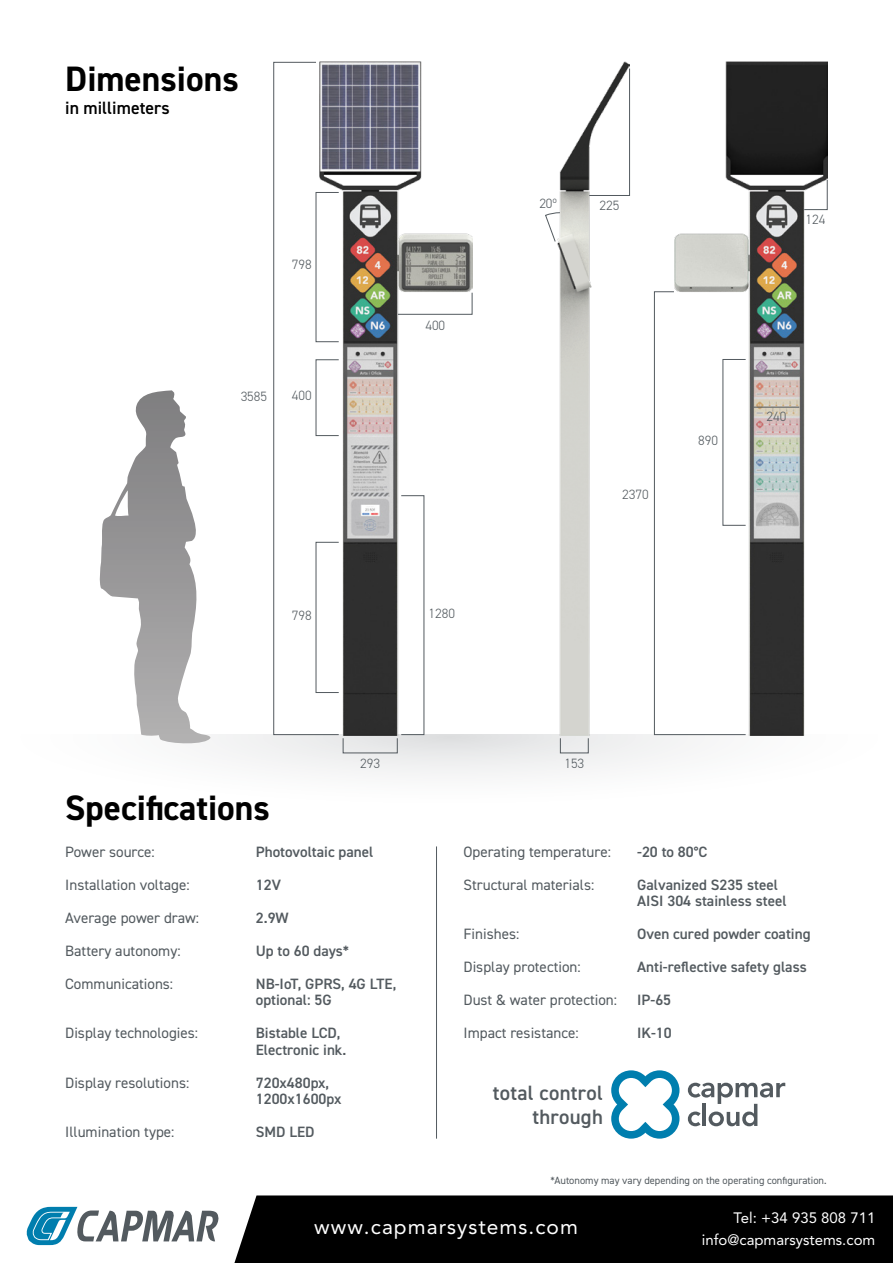
<style>
.page{position:relative;width:893px;height:1263px;background:#fff}
.page>*{position:absolute;margin:0;border:0;box-sizing:border-box;transform-origin:0 0}
.t1{font:700 35.4px "DIN2014";color:#000}
.t2{font:21px "Avenir LT Std";letter-spacing:.05em;color:#fff}
.t3{font:600 20.7px/23.7px "DIN2014";letter-spacing:.015em;color:#535a5f;text-align:right}
.t4{font:600 17.85px "DIN2014";color:#000}
.t5{font:15px "DIN2014";color:#535a5f}
.t6{font:600 15px/16.5px "DIN2014";color:#535a5f}
.t7{font:15px/21.9px "Avenir LT Std";color:#fff;text-align:right}
.t8{font:300 13.5px "DIN2014";color:#535a5f}
.t9{font:10.5px "DIN2014";color:#535a5f}
</style>
<div class="page">
<div style="left:1px;top:735px;width:892px;height:159px;background:linear-gradient(to bottom,#f5f6f6,#fff)"></div>
<img style="left:339px;top:62px;width:134px;height:673px">
<img style="left:557px;top:62px;width:73px;height:673px">
<img style="left:674px;top:62px;width:153px;height:673px">
<svg style="left:99px;top:390px;width:112px;height:355px"></svg>
<svg style="left:273px;top:62px;width:66px;height:673px"></svg>
<svg style="left:654px;top:291px;width:92px;height:444px"></svg>
<hr style="left:753px;top:407px;width:46px;height:1px;background:#535a5f">
<svg style="left:397px;top:292px;width:75px;height:23px"></svg>
<svg style="left:589px;top:68px;width:41px;height:128px"></svg>
<svg style="left:804px;top:180px;width:24px;height:30px"></svg>
<svg style="left:545px;top:212px;width:15px;height:30px"></svg>
<div style="left:234px;top:1195px;width:659px;height:68px;background:#000"></div>
<svg style="left:26px;top:1207px;width:193px;height:38px"></svg>
<hr style="left:436px;top:846px;width:1px;height:292px;background:#535a5f">
<svg style="left:611px;top:1070px;width:68px;height:68px"></svg>
<svg style="left:688px;top:1083px;width:97px;height:43px"></svg>
<h1 class="t1" style="left:65px;top:55px;width:175px">Dimensions</h1>
<p class="t4" style="left:65px;top:96px;width:106px">in millimeters</p>
<p class="t8" style="left:292px;top:257px;width:21px">798</p>
<p class="t8" style="left:241px;top:388px;width:28px">3585</p>
<p class="t8" style="left:292px;top:388px;width:21px">400</p>
<p class="t8" style="left:292px;top:607px;width:21px">798</p>
<p class="t8" style="left:425px;top:317px;width:21px">400</p>
<p class="t8" style="left:429px;top:605px;width:28px">1280</p>
<p class="t8" style="left:539px;top:195px;width:20px">20º</p>
<p class="t8" style="left:599px;top:197px;width:21px">225</p>
<p class="t8" style="left:806px;top:211px;width:21px">124</p>
<p class="t8" style="left:622px;top:486px;width:28px">2370</p>
<p class="t8" style="left:698px;top:432px;width:21px">890</p>
<p class="t8" style="left:767px;top:409px;width:21px">240</p>
<p class="t8" style="left:360px;top:755px;width:21px">293</p>
<p class="t8" style="left:564px;top:755px;width:21px">153</p>
<h1 class="t1" style="left:65px;top:784px;width:206px">Specifications</h1>
<p class="t6" style="left:256px;top:843px;width:119px">Photovoltaic panel</p>
<p class="t6" style="left:256px;top:876px;width:27px">12V</p>
<p class="t6" style="left:256px;top:909px;width:34px">2.9W</p>
<p class="t6" style="left:256px;top:942px;width:95px">Up to 60 days*</p>
<p class="t6" style="left:256px;top:975px;width:142px">NB-IoT, GPRS, 4G LTE, optional: 5G</p>
<p class="t6" style="left:256px;top:1024px;width:92px">Bistable LCD,<br>Electronic ink.</p>
<p class="t6" style="left:256px;top:1074px;width:87px">720x480px,<br>1200x1600px</p>
<p class="t6" style="left:256px;top:1123px;width:60px">SMD LED</p>
<p class="t5" style="left:65px;top:842px;width:91px">Power source:</p>
<p class="t5" style="left:65px;top:875px;width:126px">Installation voltage:</p>
<p class="t5" style="left:65px;top:908px;width:135px">Average power draw:</p>
<p class="t5" style="left:65px;top:941px;width:117px">Battery autonomy:</p>
<p class="t5" style="left:65px;top:974px;width:110px">Communications:</p>
<p class="t5" style="left:65px;top:1024px;width:135px">Display technologies:</p>
<p class="t5" style="left:65px;top:1073px;width:126px">Display resolutions:</p>
<p class="t5" style="left:65px;top:1123px;width:111px">Illumination type:</p>
<p class="t5" style="left:463px;top:842px;width:149px">Operating temperature:</p>
<p class="t5" style="left:463px;top:875px;width:132px">Structural materials:</p>
<p class="t5" style="left:463px;top:925px;width:57px">Finishes:</p>
<p class="t5" style="left:463px;top:958px;width:119px">Display protection:</p>
<p class="t5" style="left:463px;top:991px;width:155px">Dust &amp; water protection:</p>
<p class="t5" style="left:463px;top:1024px;width:117px">Impact resistance:</p>
<h3 class="t3" style="left:493px;top:1081px;width:112px">total control through</h3>
<p class="t6" style="left:637px;top:843px;width:72px">-20 to 80°C</p>
<p class="t6" style="left:637px;top:876px;width:151px">Galvanized S235 steel<br>AISI 304 stainless steel</p>
<p class="t6" style="left:637px;top:925px;width:175px">Oven cured powder coating</p>
<p class="t6" style="left:637px;top:958px;width:171px">Anti-reflective safety glass</p>
<p class="t6" style="left:637px;top:991px;width:35px">IP-65</p>
<p class="t6" style="left:637px;top:1024px;width:36px">IK-10</p>
<p class="t9" style="left:550px;top:1174px;width:278px">*Autonomy may vary depending on the operating configuration.</p>
<h2 class="t2" style="left:314px;top:1214px;width:265px">www.capmarsystems.com</h2>
<p class="t7" style="left:702px;top:1207px;width:175px">Tel: +34 935 808 711 info@capmarsystems.com</p>
</div>
